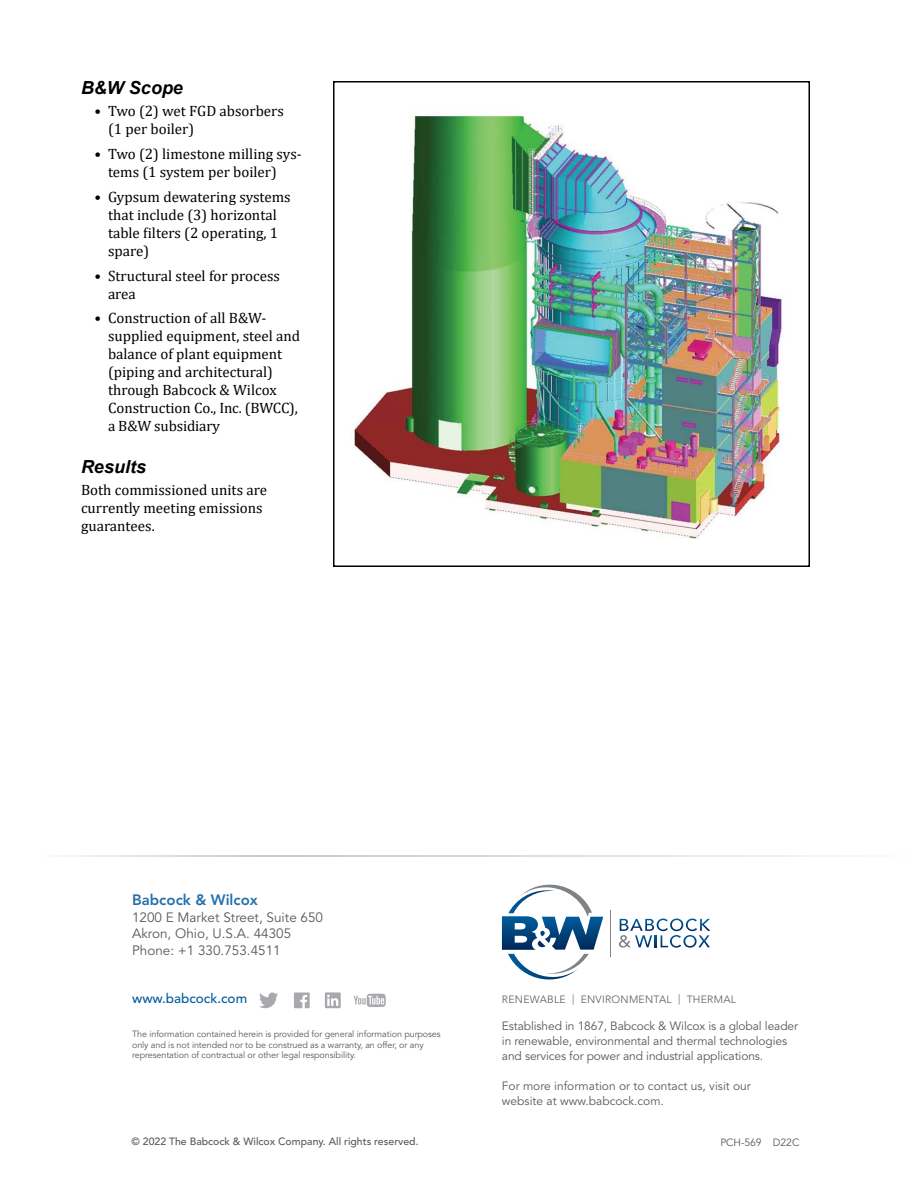
<style>
.page{position:relative;width:918px;height:1188px;background:#fff}
.page>*{position:absolute;margin:0;border:0;box-sizing:border-box;transform-origin:0 0}
.t1{font:italic 700 18px "Arial";color:#000}
.t2{font:15px/18px "Cambria";color:#000}
.t3{font:800 15px "Avenir LT Std";color:#2570ab}
.t4{font:13.5px/16.5px "Avenir LT Std";color:#58595b}
.t5{font:500 13.5px "Avenir LT Std";color:#005c9d}
.t6{font:12px/15px "Avenir LT Std";letter-spacing:-.01em;color:#58595b}
.t7{font:500 10.5px "Avenir LT Std";color:#58595b}
.t8{font:300 10.5px "Avenir LT Std";letter-spacing:.025em;color:#58595b}
.t9{font:10.5px "Avenir LT Std";letter-spacing:-.01em;color:#58595b}
.t10{font:9px/10.5px "Avenir LT Std";letter-spacing:-.01em;color:#58595b}
</style>
<div class="page">
<img style="left:354px;top:115px;width:429px;height:424px">
<div style="left:333px;top:81px;width:477px;height:486px;border:2px solid #000"></div>
<svg style="left:502px;top:885px;width:101px;height:95px"></svg>
<hr style="left:611px;top:910px;width:1px;height:47px;background:#808285">
<svg style="left:619px;top:919px;width:91px;height:29px"></svg>
<svg style="left:354px;top:994px;width:32px;height:13px"></svg>
<svg style="left:259px;top:993px;width:19px;height:15px"></svg>
<svg style="left:294px;top:993px;width:16px;height:15px"></svg>
<svg style="left:325px;top:992px;width:16px;height:16px"></svg>
<svg style="left:71px;top:855px;width:758px;height:2px;background:#dddedf"></svg>
<p class="t1" style="left:81px;top:76px;width:104px">B&amp;W Scope</p>
<p class="t2" style="left:108px;top:102px;width:177px;text-indent:-14px">• Two (2) wet FGD absorbers (1 per boiler)</p>
<p class="t2" style="left:108px;top:145px;width:195px;text-indent:-14px">• Two (2) limestone milling sys&shy;tems (1 system per boiler)</p>
<p class="t2" style="left:108px;top:188px;width:184px;text-indent:-14px">• Gypsum dewatering systems that include (3) horizontal table filters (2 operating, 1 spare)</p>
<p class="t2" style="left:108px;top:266px;width:173px;text-indent:-14px">• Structural steel for process area</p>
<p class="t2" style="left:108px;top:309px;width:194px;text-indent:-14px">• Construction of all B&amp;W&shy;supplied equipment, steel and balance of plant equipment (piping and architectural) through Babcock &amp; Wilcox<br>Construction Co., Inc. (BWCC), a B&amp;W subsidiary</p>
<p class="t1" style="left:81px;top:454px;width:67px">Results</p>
<p class="t2" style="left:81px;top:481px;width:188px">Both commissioned units are currently meeting emissions guarantees.</p>
<p class="t3" style="left:132px;top:891px;width:127px">Babcock &amp; Wilcox</p>
<p class="t4" style="left:132px;top:909px;width:193px">1200 E Market Street, Suite 650<br>Akron, Ohio, U.S.A. 44305<br>Phone: +1 330.753.4511</p>
<p class="t5" style="left:132px;top:990px;width:117px">www.babcock.com</p>
<p class="t10" style="left:132px;top:1029px;width:310px">The information contained herein is provided for general information purposes only and is not intended nor to be construed as a warranty, an offer, or any representation of contractual or other legal responsibility.</p>
<p class="t8" style="left:502px;top:993px;width:236px">RENEWABLE | ENVIRONMENTAL | THERMAL</p>
<p class="t6" style="left:502px;top:1019px;width:298px">Established in 1867, Babcock &amp; Wilcox is a global leader in renewable, environmental and thermal technologies and services for power and industrial applications.</p>
<p class="t6" style="left:502px;top:1079px;width:251px">For more information or to contact us, visit our website at www.babcock.com.</p>
<p class="t7" style="left:132px;top:1135px;width:289px">© 2022 The Babcock &amp; Wilcox Company. All rights reserved.</p>
<p class="t9" style="left:720px;top:1137px;width:81px">PCH-569 D22C</p>
</div>
